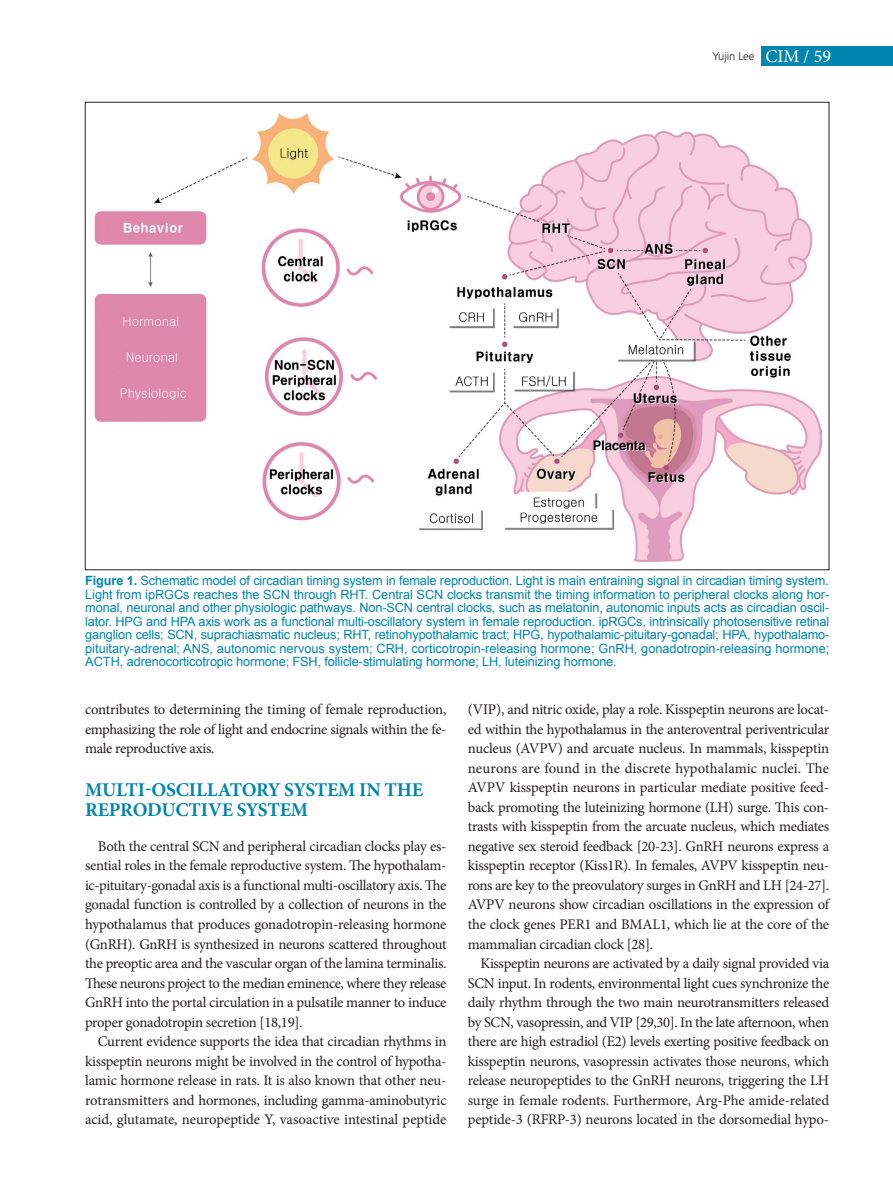
<style>
.page{position:relative;width:893px;height:1191px;background:#fff}
.page>*{position:absolute;margin:0;border:0;box-sizing:border-box;transform-origin:0 0}
.t1{font:700 19.5px/19.5px "Minion Pro";letter-spacing:-.01em;color:#0085ae}
.t2{font:14.7px/19.5px "Minion Pro";letter-spacing:-.02em;color:#231f20;text-align:justify}
.t3{font:12.75px/13.5px "Arial";letter-spacing:-.01em;color:#0085ae;text-align:justify}
.t4{font:300 11.25px "Frutiger LT Std";letter-spacing:-.01em;color:#231f20}
.s1{font-family:"Minion Pro";font-weight:400;font-size:18px;color:#fff}
.s2{font-family:"Minion Pro";font-weight:500;font-size:18px;color:#fff}
.s3{font-weight:700}
</style>
<div class="page">
<div style="left:761px;top:47px;width:132px;height:19px;background:#0085ae"></div>
<img style="left:94px;top:114px;width:727px;height:447px">
<p class="t4" style="left:712px;top:50px;width:120px">Yujin Lee <span class="s1">CIM /</span> <span class="s2">59</span></p>
<p class="t3" style="left:85px;top:574px;width:746px"><span class="s3">Figure 1.</span> Schematic model of circadian timing system in female reproduction. Light is main entraining signal in circadian timing system.<br>Light from ipRGCs reaches the SCN through RHT. Central SCN clocks transmit the timing information to peripheral clocks along hor&shy;monal, neuronal and other physiologic pathways. Non-SCN central clocks, such as melatonin, autonomic inputs acts as circadian oscil&shy;lator. HPG and HPA axis work as a functional multi-oscillatory system in female reproduction. ipRGCs, intrinsically photosensitive retinal ganglion cells; SCN, suprachiasmatic nucleus; RHT, retinohypothalamic tract; HPG, hypothalamic-pituitary-gonadal; HPA, hypothalamo&shy;pituitary-adrenal; ANS, autonomic nervous system; CRH, corticotropin-releasing hormone; GnRH, gonadotropin-releasing hormone; ACTH, adrenocorticotropic hormone; FSH, follicle-stimulating hormone; LH, luteinizing hormone.</p>
<p class="t2" style="left:85px;top:700px;width:363px">contributes to determining the timing of female reproduction, emphasizing the role of light and endocrine signals within the fe&shy;male reproductive axis.</p>
<h1 class="t1" style="left:85px;top:780px;width:340px">MULTI-OSCILLATORY SYSTEM IN THE<br>REPRODUCTIVE SYSTEM</h1>
<p class="t2" style="left:85px;top:836px;width:363px;text-indent:13px">Both the central SCN and peripheral circadian clocks play es&shy;sential roles in the female reproductive system. The hypothalam&shy;ic-pituitary-gonadal axis is a functional multi-oscillatory axis. The gonadal function is controlled by a collection of neurons in the hypothalamus that produces gonadotropin-releasing hormone (GnRH). GnRH is synthesized in neurons scattered throughout the preoptic area and the vascular organ of the lamina terminalis.<br>These neurons project to the median eminence, where they release GnRH into the portal circulation in a pulsatile manner to induce proper gonadotropin secretion [18,19].</p>
<p class="t2" style="left:85px;top:1031px;width:363px;text-indent:13px">Current evidence supports the idea that circadian rhythms in kisspeptin neurons might be involved in the control of hypotha&shy;lamic hormone release in rats. It is also known that other neu&shy;rotransmitters and hormones, including gamma-aminobutyric acid, glutamate, neuropeptide Y, vasoactive intestinal peptide</p>
<p class="t2" style="left:468px;top:700px;width:363px">(VIP), and nitric oxide, play a role. Kisspeptin neurons are locat&shy;ed within the hypothalamus in the anteroventral periventricular nucleus (AVPV) and arcuate nucleus. In mammals, kisspeptin neurons are found in the discrete hypothalamic nuclei. The AVPV kisspeptin neurons in particular mediate positive feed&shy;back promoting the luteinizing hormone (LH) surge. This con&shy;trasts with kisspeptin from the arcuate nucleus, which mediates negative sex steroid feedback [20-23]. GnRH neurons express a kisspeptin receptor (Kiss1R). In females, AVPV kisspeptin neu&shy;rons are key to the preovulatory surges in GnRH and LH [24-27].<br>AVPV neurons show circadian oscillations in the expression of the clock genes PER1 and BMAL1, which lie at the core of the mammalian circadian clock [28].</p>
<p class="t2" style="left:468px;top:953px;width:363px;text-indent:13px">Kisspeptin neurons are activated by a daily signal provided via SCN input. In rodents, environmental light cues synchronize the daily rhythm through the two main neurotransmitters released by SCN, vasopressin, and VIP [29,30]. In the late afternoon, when there are high estradiol (E2) levels exerting positive feedback on kisspeptin neurons, vasopressin activates those neurons, which release neuropeptides to the GnRH neurons, triggering the LH surge in female rodents. Furthermore, Arg-Phe amide-related peptide-3 (RFRP-3) neurons located in the dorsomedial hypo-</p>
</div>
